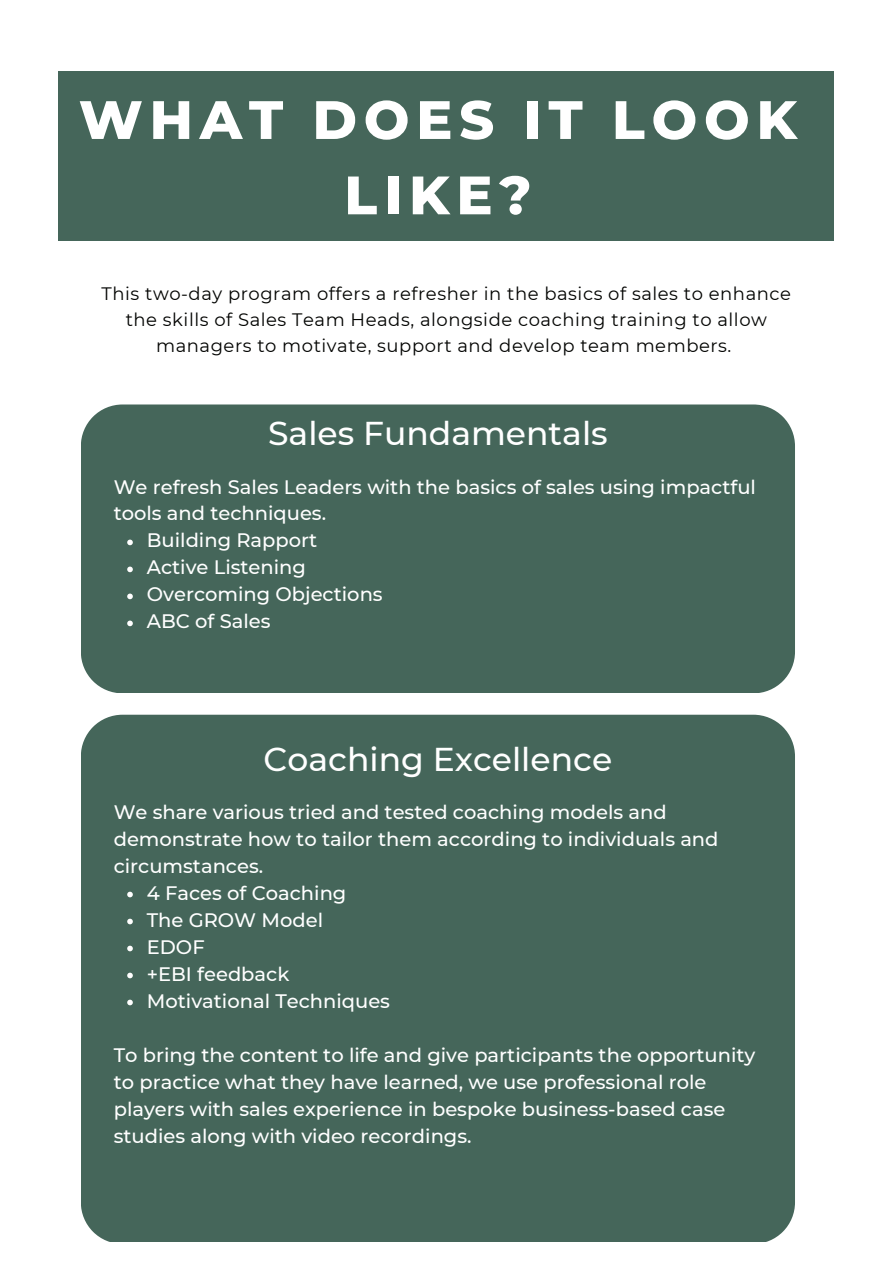
<style>
.page{position:relative;width:893px;height:1264px;background:#fff}
.page>*{position:absolute;margin:0;border:0;box-sizing:border-box;transform-origin:0 0}
.t1{font:800 54px/75.3px "Montserrat";letter-spacing:.125em;color:#fff;text-align:center}
.t2{font:500 33px "Montserrat";color:#fff}
.t3{font:500 19.5px/27px "Montserrat";color:#fff}
.t4{font:18px/25.8px "Montserrat";letter-spacing:.03em;color:#020301;text-align:center}
</style>
<div class="page">
<div style="left:58px;top:71px;width:775px;height:169px;background:#45665a"></div>
<div style="left:81px;top:404px;width:714px;height:289px;background:#45665a"></div>
<div style="left:81px;top:714px;width:714px;height:527px;background:#45665a"></div>
<svg style="left:127px;top:539px;width:6px;height:6px"></svg>
<svg style="left:127px;top:566px;width:6px;height:6px"></svg>
<svg style="left:127px;top:593px;width:6px;height:6px"></svg>
<svg style="left:127px;top:620px;width:6px;height:6px"></svg>
<svg style="left:127px;top:891px;width:6px;height:6px"></svg>
<svg style="left:127px;top:918px;width:6px;height:6px"></svg>
<svg style="left:127px;top:945px;width:6px;height:6px"></svg>
<svg style="left:127px;top:972px;width:6px;height:6px"></svg>
<svg style="left:127px;top:999px;width:6px;height:6px"></svg>
<h1 class="t1" style="left:79px;top:82px;width:719px">WHAT DOES IT LOOK<br>LIKE?</h1>
<p class="t4" style="left:102px;top:280px;width:691px">This two-day program offers a refresher in the basics of sales to enhance the skills of Sales Team Heads, alongside coaching training to allow managers to motivate, support and develop team members.</p>
<h2 class="t2" style="left:268px;top:413px;width:341px">Sales Fundamentals</h2>
<p class="t3" style="left:114px;top:473px;width:643px">We refresh Sales Leaders with the basics of sales using impactful tools and techniques.</p>
<p class="t3" style="left:147px;top:527px;width:237px">Building Rapport<br>Active Listening<br>Overcoming Objections<br>ABC of Sales</p>
<h2 class="t2" style="left:263px;top:739px;width:350px">Coaching Excellence</h2>
<p class="t3" style="left:114px;top:798px;width:606px">We share various tried and tested coaching models and demonstrate how to tailor them according to individuals and circumstances.</p>
<p class="t3" style="left:147px;top:879px;width:245px">4 Faces of Coaching<br>The GROW Model<br>EDOF<br>+EBI feedback<br>Motivational Techniques</p>
<p class="t3" style="left:114px;top:1041px;width:643px">To bring the content to life and give participants the opportunity to practice what they have learned, we use professional role players with sales experience in bespoke business-based case studies along with video recordings.</p>
</div>
